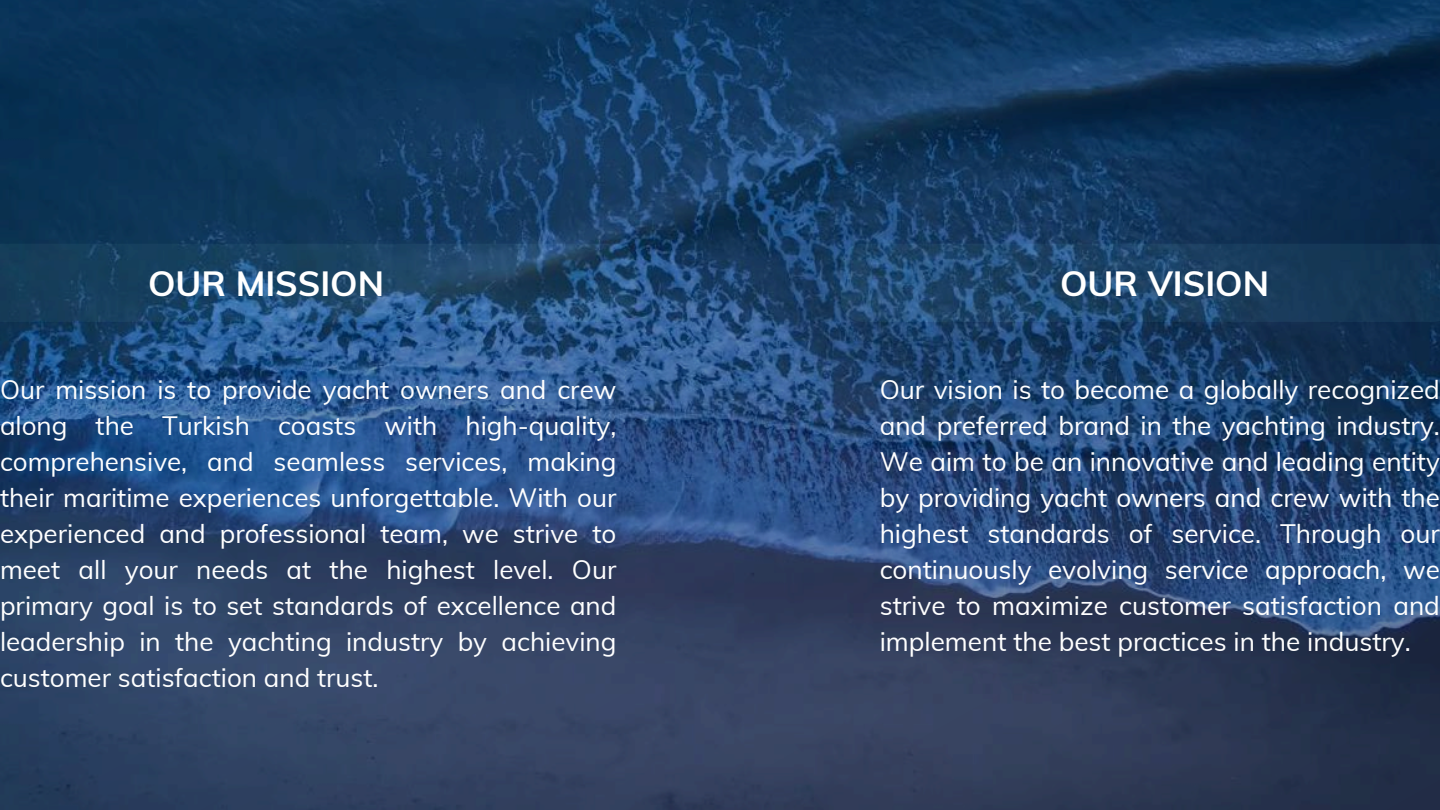
<style>
.page{position:relative;width:1440px;height:810px;background:#fff}
.page>*{position:absolute;margin:0;border:0;box-sizing:border-box;transform-origin:0 0}
.t1{font:700 35px "Muli";color:#fff}
.t2{font:26.1px/36px "Muli";color:#fff;text-align:justify}
.t3{font:26px/36px "Muli";color:#fff;text-align:justify}
</style>
<div class="page">
<img style="left:0;top:0;width:1440px;height:810px">
<h1 class="t1" style="left:148px;top:260px;width:238px">OUR MISSION</h1>
<h1 class="t1" style="left:1060px;top:260px;width:211px">OUR VISION</h1>
<p class="t3" style="left:0;top:371px;width:618px">Our mission is to provide yacht owners and crew along the Turkish coasts with high-quality, comprehensive, and seamless services, making their maritime experiences unforgettable. With our experienced and professional team, we strive to meet all your needs at the highest level. Our primary goal is to set standards of excellence and leadership in the yachting industry by achieving customer satisfaction and trust.</p>
<p class="t2" style="left:880px;top:371px;width:562px">Our vision is to become a globally recognized and preferred brand in the yachting industry.<br>We aim to be an innovative and leading entity by providing yacht owners and crew with the highest standards of service. Through our continuously evolving service approach, we strive to maximize customer satisfaction and implement the best practices in the industry.</p>
</div>
